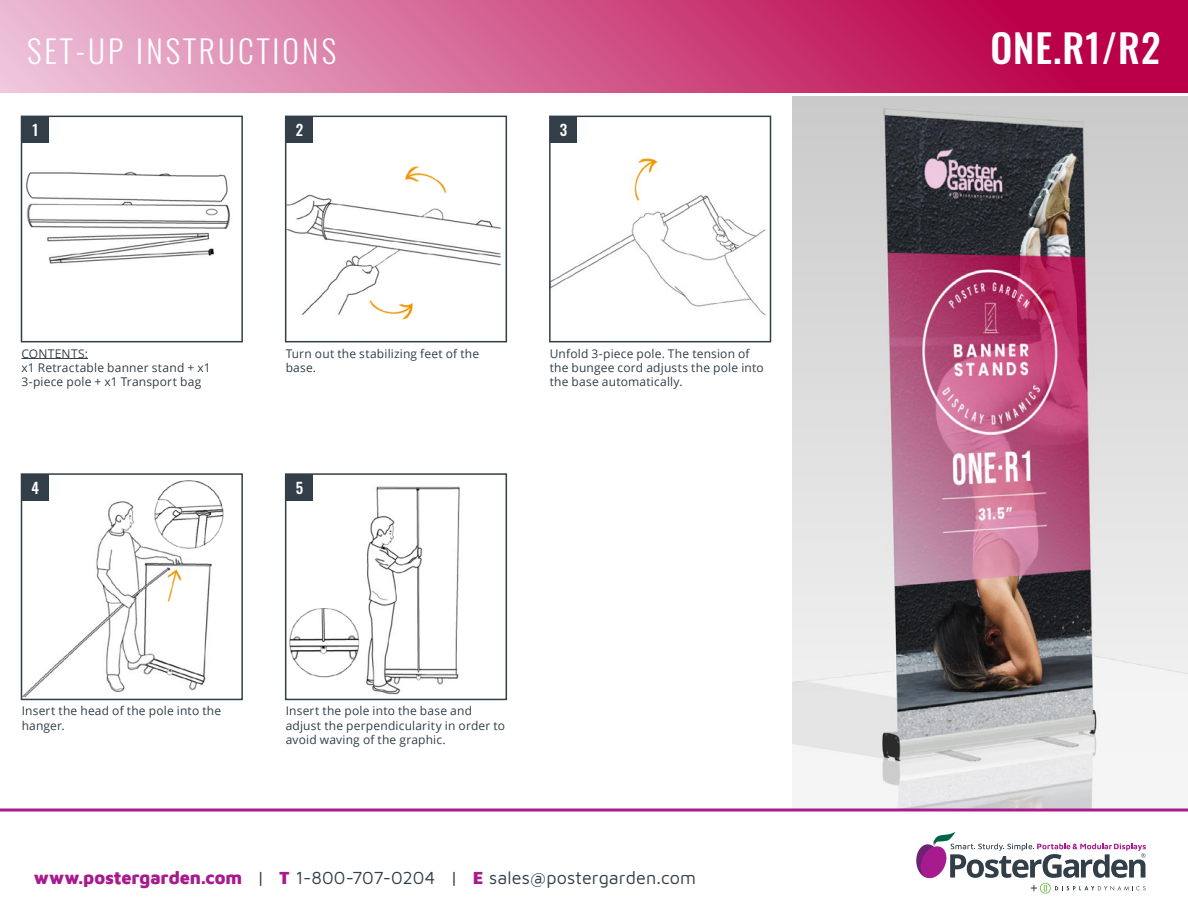
<style>
.page{position:relative;width:1188px;height:918px;background:#fff}
.page>*{position:absolute;margin:0;border:0;box-sizing:border-box;transform-origin:0 0}
.t1{font:500 39px "Oswald";letter-spacing:.025em;color:#fff}
.t2{font:300 31.5px "Oswald";letter-spacing:.1em;color:#fff}
.t3{font:18px "Maven Pro";letter-spacing:.005em;color:#323e48}
.t4{font:500 15px "Oswald";color:#fff}
.t5{font:12px/14.4px "Open Sans";letter-spacing:.015em;color:#323e48}
.s1{font-weight:900;color:#a81b8f}
</style>
<div class="page">
<img style="left:792px;top:96px;width:396px;height:712px">
<img style="left:26px;top:171px;width:204px;height:93px">
<img style="left:24px;top:480px;width:200px;height:217px">
<img style="left:289px;top:486px;width:171px;height:209px">
<img style="left:288px;top:166px;width:213px;height:154px">
<img style="left:552px;top:158px;width:214px;height:158px">
<div style="left:21px;top:116px;width:222px;height:226px;border:2px solid #323e48"></div>
<div style="left:22px;top:116px;width:27px;height:27px;background:#323e48"></div>
<div style="left:285px;top:116px;width:222px;height:226px;border:2px solid #323e48"></div>
<div style="left:286px;top:116px;width:27px;height:27px;background:#323e48"></div>
<div style="left:549px;top:116px;width:222px;height:226px;border:2px solid #323e48"></div>
<div style="left:550px;top:116px;width:27px;height:27px;background:#323e48"></div>
<div style="left:21px;top:473px;width:222px;height:227px;border:2px solid #323e48"></div>
<div style="left:22px;top:474px;width:27px;height:27px;background:#323e48"></div>
<div style="left:285px;top:473px;width:222px;height:227px;border:2px solid #323e48"></div>
<div style="left:286px;top:474px;width:27px;height:27px;background:#323e48"></div>
<hr style="left:22px;top:358px;width:66px;height:1px;background:#323e48">
<svg style="left:0;top:808px;width:1188px;height:4px;background:#bc52a9"></svg>
<svg style="left:916px;top:844px;width:24px;height:34px"></svg>
<svg style="left:919px;top:832px;width:227px;height:62px"></svg>
<div style="left:0;top:0;width:1188px;height:94px;background:linear-gradient(to right,#ecbed8,#b50039)"></div>
<hr style="left:0;top:93px;width:1188px;height:3px;background:#fff">
<h2 class="t2" style="left:27px;top:23px;width:311px">SET-UP INSTRUCTIONS</h2>
<h1 class="t1" style="left:990px;top:13px;width:172px">ONE.R1/R2</h1>
<p class="t4" style="left:32px;top:117px;width:7px">1</p>
<p class="t4" style="left:296px;top:117px;width:9px">2</p>
<p class="t4" style="left:560px;top:117px;width:9px">3</p>
<p class="t5" style="left:22px;top:346px;width:191px">CONTENTS:<br>x1 Retractable banner stand + x1<br>3-piece pole + x1 Transport bag</p>
<p class="t5" style="left:286px;top:346px;width:195px">Turn out the stabilizing feet of the base.</p>
<p class="t4" style="left:32px;top:474px;width:9px">4</p>
<p class="t4" style="left:296px;top:474px;width:9px">5</p>
<p class="t5" style="left:550px;top:346px;width:216px">Unfold 3-piece pole. The tension of the bungee cord adjusts the pole into the base automatically.</p>
<p class="t5" style="left:22px;top:703px;width:201px">Insert the head of the pole into the hanger.</p>
<p class="t5" style="left:286px;top:703px;width:221px">Insert the pole into the base and adjust the perpendicularity in order to avoid waving of the graphic.</p>
<h3 class="t3" style="left:34px;top:866px;width:664px"><span class="s1">www.postergarden.com</span> | <span class="s1">T</span> 1-800-707-0204 | <span class="s1">E</span> sales@postergarden.com</h3>
</div>
